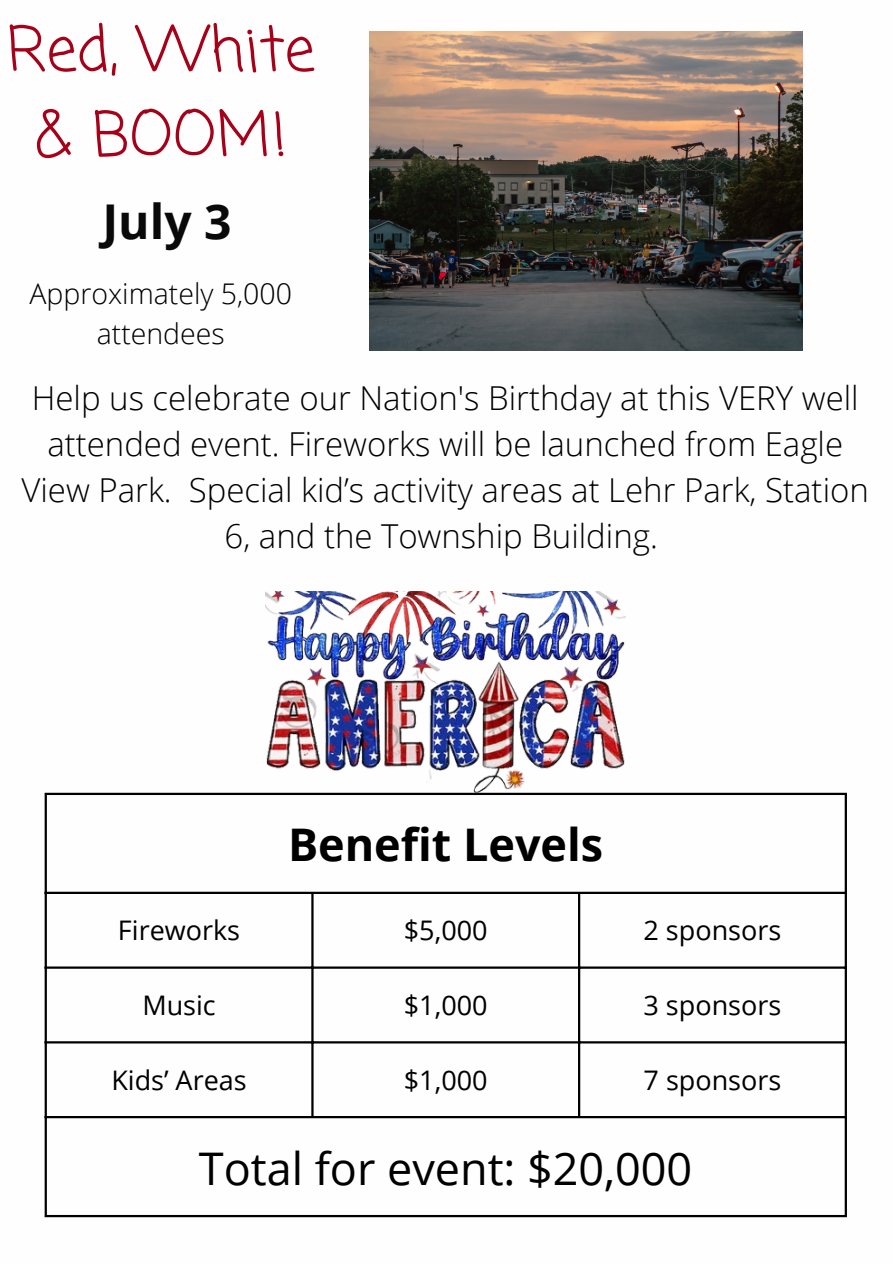
<style>
.page{position:relative;width:893px;height:1264px;background:#fff}
.page>*{position:absolute;margin:0;border:0;box-sizing:border-box;transform-origin:0 0}
.t1{font:61.5px/85.5px "Coming Soon";color:#a70119;text-align:center}
.t2{font:700 48px "Open Sans";color:#090909}
.t3{font:45px "Open Sans";color:#000}
.t4{font:700 45px "Open Sans";color:#000}
.t5{font:300 33px/46px "Open Sans";color:#000;text-align:center}
.t6{font:300 28.5px "Open Sans";color:#000}
.t7{font:27px "Open Sans";color:#000}
</style>
<div class="page">
<hr style="left:45px;top:795px;width:2px;height:419px;background:#000">
<hr style="left:311px;top:894px;width:2px;height:221px;background:#000">
<hr style="left:578px;top:894px;width:2px;height:221px;background:#000">
<hr style="left:844px;top:795px;width:2px;height:419px;background:#000">
<hr style="left:45px;top:792px;width:801px;height:3px;background:#000">
<hr style="left:45px;top:891px;width:801px;height:3px;background:#000">
<hr style="left:45px;top:966px;width:801px;height:2px;background:#000">
<hr style="left:45px;top:1041px;width:801px;height:2px;background:#000">
<hr style="left:45px;top:1115px;width:801px;height:3px;background:#000">
<hr style="left:45px;top:1214px;width:801px;height:3px;background:#000">
<img style="left:266px;top:591px;width:359px;height:202px">
<img style="left:370px;top:31px;width:432px;height:319px">
<p class="t1" style="left:7px;top:11px;width:310px">Red, White &amp; BOOM!</p>
<p class="t2" style="left:102px;top:188px;width:130px">July 3</p>
<p class="t6" style="left:29px;top:274px;width:264px">Approximately 5,000</p>
<p class="t6" style="left:97px;top:313px;width:129px">attendees</p>
<p class="t5" style="left:21px;top:374px;width:848px">Help us celebrate our Nation's Birthday at this VERY well attended event. Fireworks will be launched from Eagle View Park. Special kid’s activity areas at Lehr Park, Station 6, and the Township Building.</p>
<p class="t4" style="left:288px;top:813px;width:316px">Benefit Levels</p>
<p class="t7" style="left:118px;top:911px;width:124px">Fireworks</p>
<p class="t7" style="left:404px;top:911px;width:85px">$5,000</p>
<p class="t7" style="left:643px;top:911px;width:139px">2 sponsors</p>
<p class="t7" style="left:142px;top:986px;width:75px">Music</p>
<p class="t7" style="left:404px;top:986px;width:85px">$1,000</p>
<p class="t7" style="left:643px;top:986px;width:139px">3 sponsors</p>
<p class="t7" style="left:111px;top:1060px;width:137px">Kids’ Areas</p>
<p class="t7" style="left:404px;top:1060px;width:85px">$1,000</p>
<p class="t7" style="left:643px;top:1060px;width:139px">7 sponsors</p>
<p class="t3" style="left:199px;top:1136px;width:495px">Total for event: $20,000</p>
</div>
